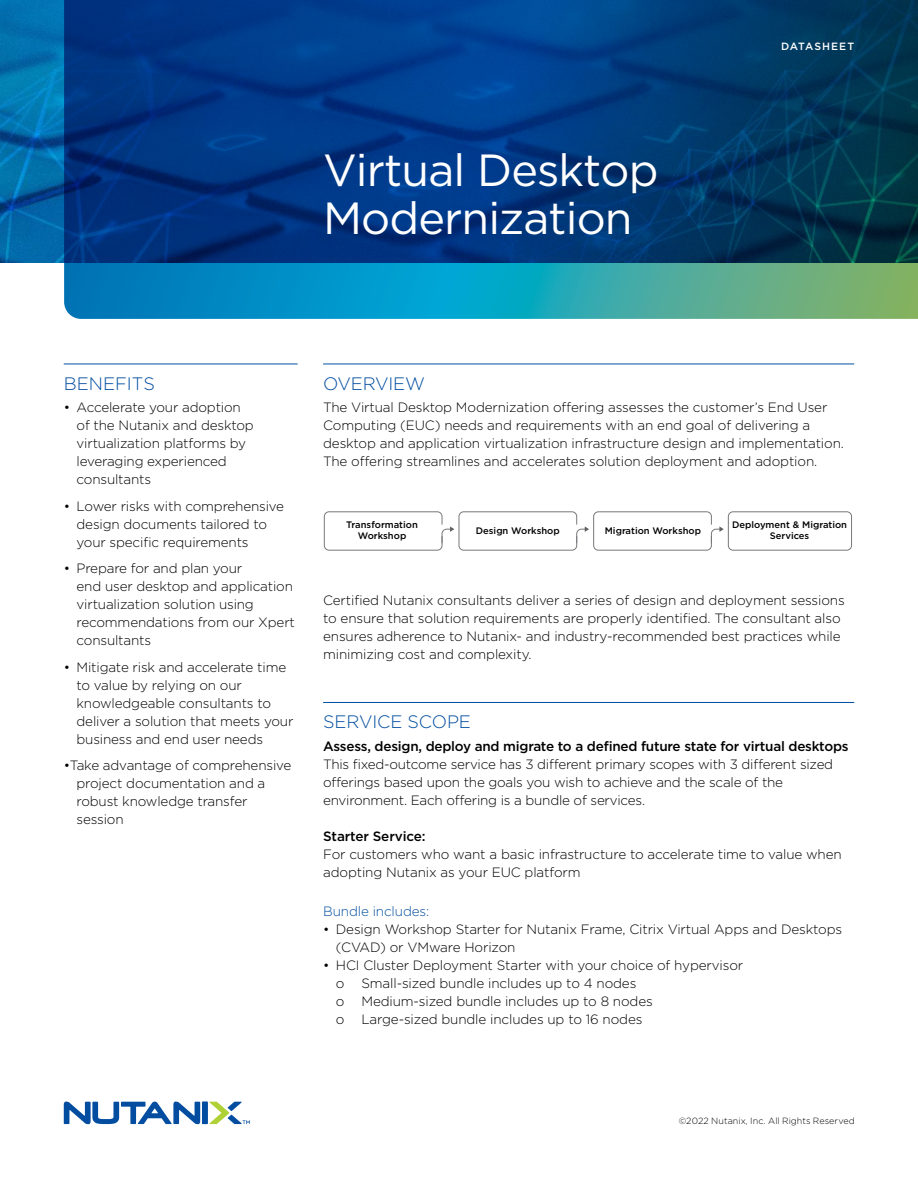
<style>
.page{position:relative;width:918px;height:1188px;background:#fff}
.page>*{position:absolute;margin:0;border:0;box-sizing:border-box;transform-origin:0 0}
.t1{font:45px/48px "Gotham";letter-spacing:-.02em;color:#fff}
.t2{font:300 18px "Gotham";letter-spacing:-.01em;color:#034ea1}
.t3{font:300 13.5px/18px "Gotham";letter-spacing:-.01em;color:#000}
.t4{font:500 13.5px "Gotham";letter-spacing:-.015em;color:#000}
.t5{font:300 13.5px "Gotham";letter-spacing:-.01em;color:#034ea1}
.t6{font:500 10.5px "Gotham";letter-spacing:.095em;color:#fff}
.t7{font:500 9.45px/11.2px "Gotham";color:#000;text-align:center}
.t8{font:300 9px "Gotham";letter-spacing:.005em;color:#000}
</style>
<div class="page">
<img style="left:0;top:0;width:64px;height:262px">
<svg style="left:210px;top:1102px;width:40px;height:22px"></svg>
<div style="left:202px;top:1102px;width:6px;height:22px;background:#034da1"></div>
<svg style="left:64px;top:1102px;width:136px;height:22px"></svg>
<svg style="left:64px;top:0;width:854px;height:319px;background:#074980"></svg>
<hr style="left:323px;top:702px;width:531px;height:1px;background:#034ea1">
<hr style="left:323px;top:364px;width:531px;height:1px;background:#034ea1">
<hr style="left:64px;top:364px;width:234px;height:1px;background:#034ea1">
<div style="left:324px;top:511px;width:118px;height:40px;border:1px solid #76787b;border-radius:5px"></div>
<svg style="left:441px;top:526px;width:13px;height:18px"></svg>
<div style="left:459px;top:511px;width:118px;height:40px;border:1px solid #76787b;border-radius:5px"></div>
<svg style="left:576px;top:526px;width:13px;height:18px"></svg>
<div style="left:593px;top:511px;width:119px;height:40px;border:1px solid #76787b;border-radius:5px"></div>
<svg style="left:711px;top:511px;width:141px;height:40px"></svg>
<h1 class="t1" style="left:323px;top:145px;width:337px">Virtual Desktop<br>Modernization</h1>
<p class="t6" style="left:781px;top:39px;width:75px">DATASHEET</p>
<h2 class="t2" style="left:64px;top:372px;width:93px">BENEFITS</h2>
<p class="t3" style="left:77px;top:398px;width:179px;text-indent:-13px">• Accelerate your adoption of the Nutanix and desktop virtualization platforms by leveraging experienced consultants</p>
<p class="t3" style="left:77px;top:496px;width:209px;text-indent:-13px">• Lower risks with comprehensive design documents tailored to your specific requirements</p>
<p class="t3" style="left:77px;top:559px;width:220px;text-indent:-13px">• Prepare for and plan your<br>end user desktop and application virtualization solution using recommendations from our Xpert consultants</p>
<p class="t3" style="left:77px;top:657px;width:218px;text-indent:-13px">• Mitigate risk and accelerate time to value by relying on our knowledgeable consultants to deliver a solution that meets your business and end user needs</p>
<p class="t3" style="left:77px;top:756px;width:216px;text-indent:-13px">•Take advantage of comprehensive project documentation and a robust knowledge transfer session</p>
<h2 class="t2" style="left:323px;top:372px;width:103px">OVERVIEW</h2>
<p class="t3" style="left:323px;top:398px;width:522px">The Virtual Desktop Modernization offering assesses the customer’s End User Computing (EUC) needs and requirements with an end goal of delivering a desktop and application virtualization infrastructure design and implementation.<br>The offering streamlines and accelerates solution deployment and adoption.</p>
<p class="t7" style="left:346px;top:519px;width:73px">Transformation<br>Workshop</p>
<p class="t7" style="left:476px;top:525px;width:85px">Design Workshop</p>
<p class="t7" style="left:605px;top:525px;width:98px">Migration Workshop</p>
<p class="t7" style="left:732px;top:519px;width:117px">Deployment &amp; Migration<br>Services</p>
<p class="t3" style="left:323px;top:591px;width:523px">Certified Nutanix consultants deliver a series of design and deployment sessions to ensure that solution requirements are properly identified. The consultant also ensures adherence to Nutanix- and industry-recommended best practices while minimizing cost and complexity.</p>
<h2 class="t2" style="left:323px;top:711px;width:149px">SERVICE SCOPE</h2>
<p class="t4" style="left:323px;top:737px;width:527px">Assess, design, deploy and migrate to a defined future state for virtual desktops</p>
<p class="t3" style="left:323px;top:754px;width:512px">This fixed-outcome service has 3 different primary scopes with 3 different sized offerings based upon the goals you wish to achieve and the scale of the environment. Each offering is a bundle of services.</p>
<p class="t4" style="left:323px;top:827px;width:104px">Starter Service:</p>
<p class="t3" style="left:323px;top:844px;width:520px">For customers who want a basic infrastructure to accelerate time to value when adopting Nutanix as your EUC platform</p>
<p class="t5" style="left:323px;top:902px;width:108px">Bundle includes:</p>
<p class="t3" style="left:336px;top:920px;width:508px;text-indent:-13px">• Design Workshop Starter for Nutanix Frame, Citrix Virtual Apps and Desktops (CVAD) or VMware Horizon</p>
<p class="t3" style="left:336px;top:956px;width:409px;text-indent:-13px">• HCI Cluster Deployment Starter with your choice of hypervisor o</p>
<p class="t3" style="left:361px;top:974px;width:277px">Small-sized bundle includes up to 4 nodes</p>
<p class="t3" style="left:336px;top:992px;width:10px">o</p>
<p class="t3" style="left:361px;top:992px;width:293px">Medium-sized bundle includes up to 8 nodes</p>
<p class="t3" style="left:336px;top:1010px;width:10px">o</p>
<p class="t3" style="left:361px;top:1010px;width:283px">Large-sized bundle includes up to 16 nodes</p>
<p class="t8" style="left:679px;top:1115px;width:178px">©2022 Nutanix, Inc. All Rights Reserved</p>
</div>
